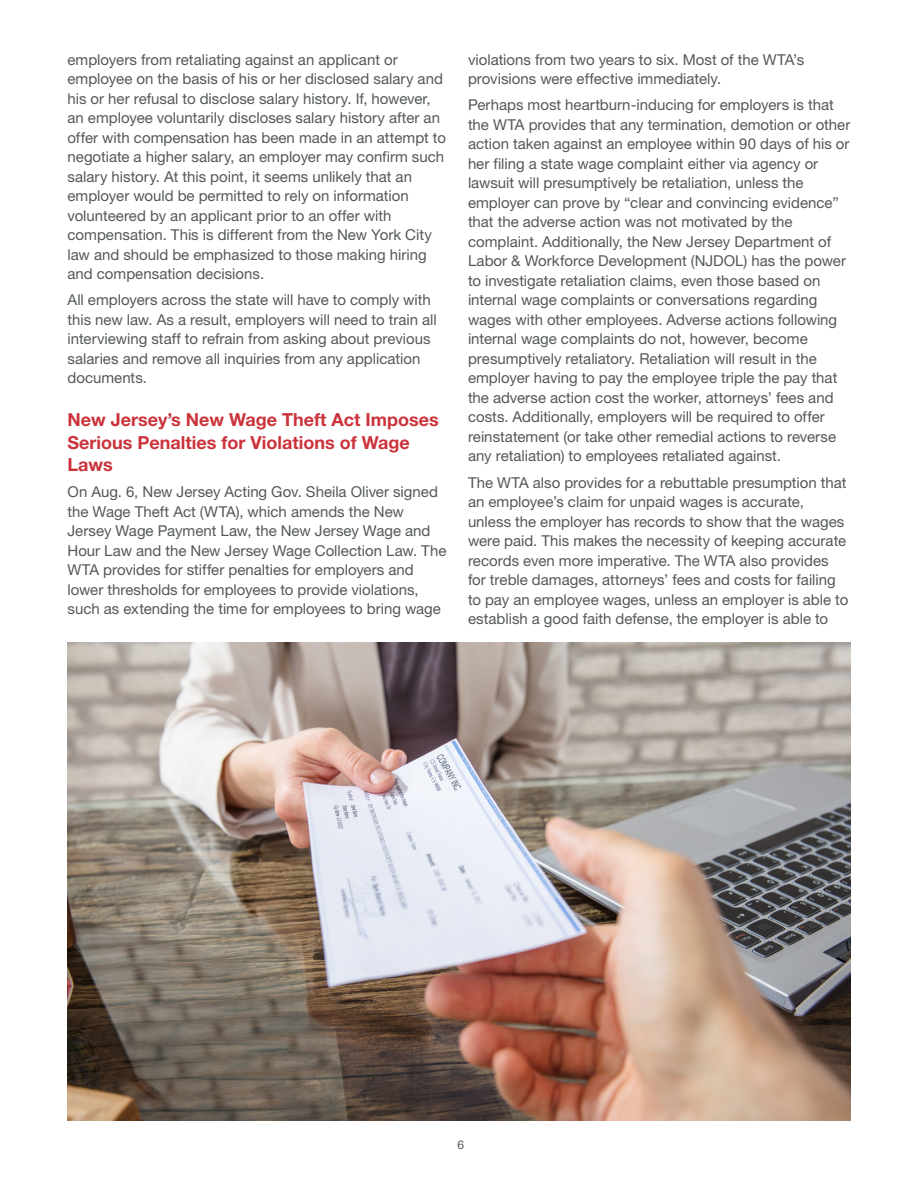
<style>
.page{position:relative;width:918px;height:1188px;background:#fff}
.page>*{position:absolute;margin:0;border:0;box-sizing:border-box;transform-origin:0 0}
.hd_2{font:700 18px/22.5px "Helvetica Neue LT Std";color:#cb333b}
.body_copy{font:15px/19.5px "Helvetica Neue LT Std";color:#54585a}
.t1{font:12px "Helvetica Neue LT Std";color:#54585a}
</style>
<div class="page">
<img style="left:68px;top:643px;width:782px;height:477px">
<p class="body_copy" style="left:68px;top:49px;width:380px">employers from retaliating against an applicant or employee on the basis of his or her disclosed salary and his or her refusal to disclose salary history. If, however, an employee voluntarily discloses salary history after an offer with compensation has been made in an attempt to negotiate a higher salary, an employer may confirm such salary history. At this point, it seems unlikely that an employer would be permitted to rely on information volunteered by an applicant prior to an offer with compensation. This is different from the New York City law and should be emphasized to those making hiring and compensation decisions.</p>
<p class="body_copy" style="left:68px;top:290px;width:371px">All employers across the state will have to comply with this new law. As a result, employers will need to train all interviewing staff to refrain from asking about previous salaries and remove all inquiries from any application documents.</p>
<p class="hd_2" style="left:68px;top:408px;width:373px">New Jersey’s New Wage Theft Act Imposes<br>Serious Penalties for Violations of Wage<br>Laws</p>
<p class="body_copy" style="left:68px;top:482px;width:380px">On Aug. 6, New Jersey Acting Gov. Sheila Oliver signed the Wage Theft Act (WTA), which amends the New Jersey Wage Payment Law, the New Jersey Wage and Hour Law and the New Jersey Wage Collection Law. The WTA provides for stiffer penalties for employers and lower thresholds for employees to provide violations, such as extending the time for employees to bring wage</p>
<p class="body_copy" style="left:468px;top:49px;width:338px">violations from two years to six. Most of the WTA’s provisions were effective immediately.</p>
<p class="body_copy" style="left:468px;top:95px;width:384px">Perhaps most heartburn-inducing for employers is that the WTA provides that any termination, demotion or other action taken against an employee within 90 days of his or her filing a state wage complaint either via agency or lawsuit will presumptively be retaliation, unless the employer can prove by “clear and convincing evidence” that the adverse action was not motivated by the complaint. Additionally, the New Jersey Department of Labor &amp; Workforce Development (NJDOL) has the power to investigate retaliation claims, even those based on internal wage complaints or conversations regarding wages with other employees. Adverse actions following internal wage complaints do not, however, become presumptively retaliatory. Retaliation will result in the employer having to pay the employee triple the pay that the adverse action cost the worker, attorneys’ fees and costs. Additionally, employers will be required to offer reinstatement (or take other remedial actions to reverse any retaliation) to employees retaliated against.</p>
<p class="body_copy" style="left:468px;top:472px;width:382px">The WTA also provides for a rebuttable presumption that an employee’s claim for unpaid wages is accurate, unless the employer has records to show that the wages were paid. This makes the necessity of keeping accurate records even more imperative. The WTA also provides for treble damages, attorneys’ fees and costs for failing to pay an employee wages, unless an employer is able to establish a good faith defense, the employer is able to</p>
<p class="t1" style="left:457px;top:1138px;width:8px">6</p>
</div>
